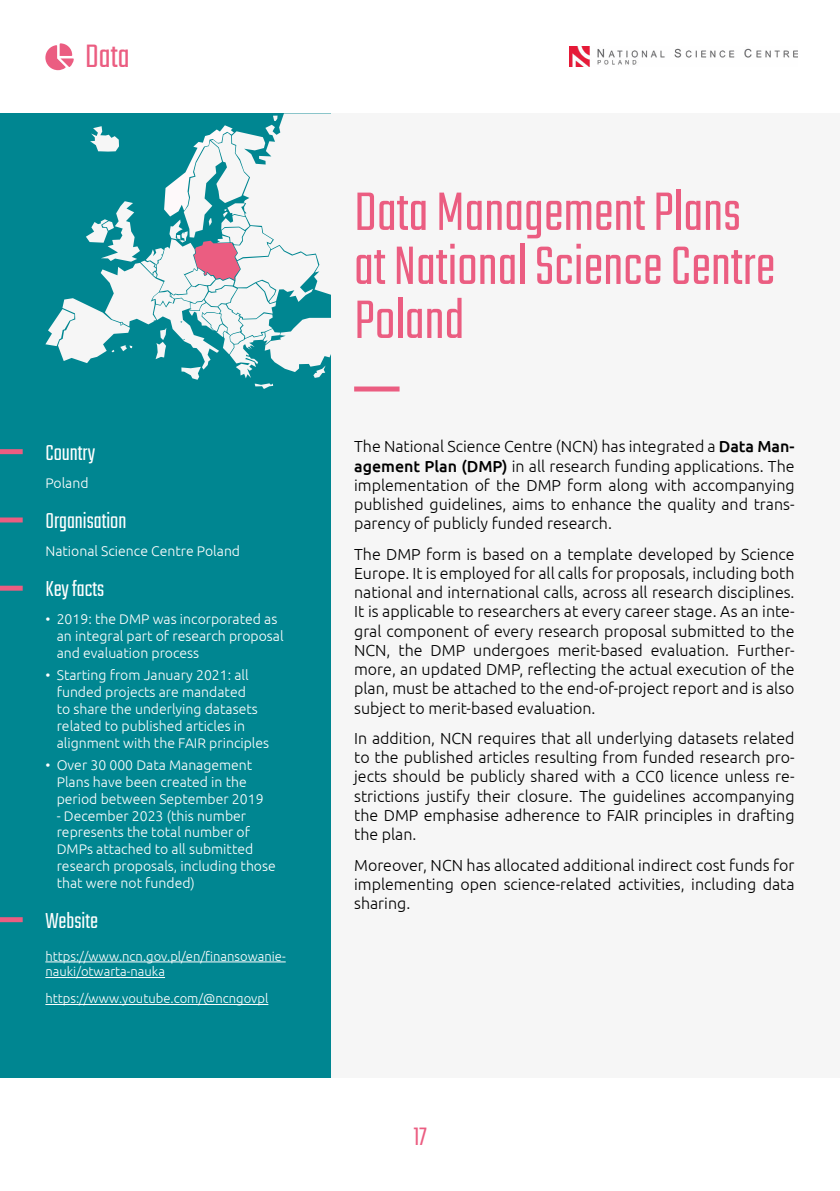
<style>
.page{position:relative;width:840px;height:1191px;background:#fff}
.page>*{position:absolute;margin:0;border:0;box-sizing:border-box;transform-origin:0 0}
.t1{font:300 60px/54px "Teko";color:#eb5d81}
.Top_page{font:300 36px "Teko";color:#eb5d81}
.t2{font:300 28px "Teko";color:#eb5d81}
.t3{font:300 24px "Teko";color:#fff}
.t4{font:300 16px/19.2px "Ubuntu";color:#000;text-align:justify}
.t5{font:300 14px/16.8px "Ubuntu";color:#fff}
.t6{font:300 13px/15.6px "Ubuntu";color:#fff}
.s1{font-weight:500}
</style>
<div class="page">
<div style="left:0;top:113px;width:331px;height:964px;background:#008691"></div>
<div style="left:331px;top:113px;width:508px;height:964px;background:#f6f6f6"></div>
<div style="left:0;top:449px;width:23px;height:5px;background:#eb5d81"></div>
<svg style="left:45px;top:113px;width:286px;height:276px"></svg>
<hr style="left:45px;top:961px;width:240px;height:1px;background:#fff">
<hr style="left:45px;top:977px;width:120px;height:1px;background:#fff">
<hr style="left:45px;top:1004px;width:223px;height:1px;background:#fff">
<div style="left:354px;top:386px;width:45px;height:5px;background:#eb5d81"></div>
<div style="left:0;top:517px;width:23px;height:5px;background:#eb5d81"></div>
<svg style="left:45px;top:43px;width:29px;height:27px"></svg>
<div style="left:0;top:585px;width:23px;height:5px;background:#eb5d81"></div>
<div style="left:0;top:917px;width:23px;height:5px;background:#eb5d81"></div>
<img style="left:569px;top:47px;width:227px;height:20px">
<p class="Top_page" style="left:85px;top:37px;width:46px">Data</p>
<p class="t3" style="left:45px;top:439px;width:51px">Country</p>
<p class="t5" style="left:45px;top:474px;width:45px">Poland</p>
<p class="t3" style="left:45px;top:508px;width:82px">Organisation</p>
<p class="t5" style="left:45px;top:542px;width:196px">National Science Centre Poland</p>
<p class="t3" style="left:45px;top:576px;width:60px">Key facts</p>
<p class="t5" style="left:57px;top:610px;width:228px;text-indent:-11px">• 2019: the DMP was incorporated as an integral part of research proposal and evaluation process</p>
<p class="t5" style="left:57px;top:666px;width:214px;text-indent:-11px">• Starting from January 2021: all funded projects are mandated<br>to share the underlying datasets related to published articles in alignment with the FAIR principles</p>
<p class="t5" style="left:57px;top:756px;width:208px;text-indent:-11px">• Over 30 000 Data Management<br>Plans have been created in the period between September 2019</p>
<p class="t5" style="left:57px;top:807px;width:220px">- December 2023 (this number represents the total number of<br>DMPs attached to all submitted research proposals, including those that were not funded)</p>
<p class="t3" style="left:45px;top:908px;width:54px">Website</p>
<p class="t6" style="left:45px;top:947px;width:242px">https://www.ncn.gov.pl/en/finansowanie&shy;nauki/otwarta-nauka</p>
<p class="t6" style="left:45px;top:990px;width:224px">https://www.youtube.com/@ncngovpl</p>
<p class="t1" style="left:354px;top:189px;width:422px">Data Management Plans at National Science Centre<br>Poland</p>
<p class="t4" style="left:354px;top:437px;width:441px">The National Science Centre (NCN) has integrated a <span class="s1">Data Man&shy;agement Plan (DMP)</span> in all research funding applications. The implementation of the DMP form along with accompanying published guidelines, aims to enhance the quality and trans&shy;parency of publicly funded research.</p>
<p class="t4" style="left:354px;top:544px;width:441px">The DMP form is based on a template developed by Science Europe. It is employed for all calls for proposals, including both national and international calls, across all research disciplines.<br>It is applicable to researchers at every career stage. As an inte&shy;gral component of every research proposal submitted to the NCN, the DMP undergoes merit-based evaluation. Further&shy;more, an updated DMP, reflecting the actual execution of the plan, must be attached to the end-of-project report and is also subject to merit-based evaluation.</p>
<p class="t4" style="left:354px;top:728px;width:441px">In addition, NCN requires that all underlying datasets related to the published articles resulting from funded research pro&shy;jects should be publicly shared with a CC0 licence unless re&shy;strictions justify their closure. The guidelines accompanying the DMP emphasise adherence to FAIR principles in drafting the plan.</p>
<p class="t4" style="left:354px;top:855px;width:441px">Moreover, NCN has allocated additional indirect cost funds for implementing open science-related activities, including data sharing.</p>
<h3 class="t2" style="left:413px;top:1122px;width:15px">17</h3>
</div>
